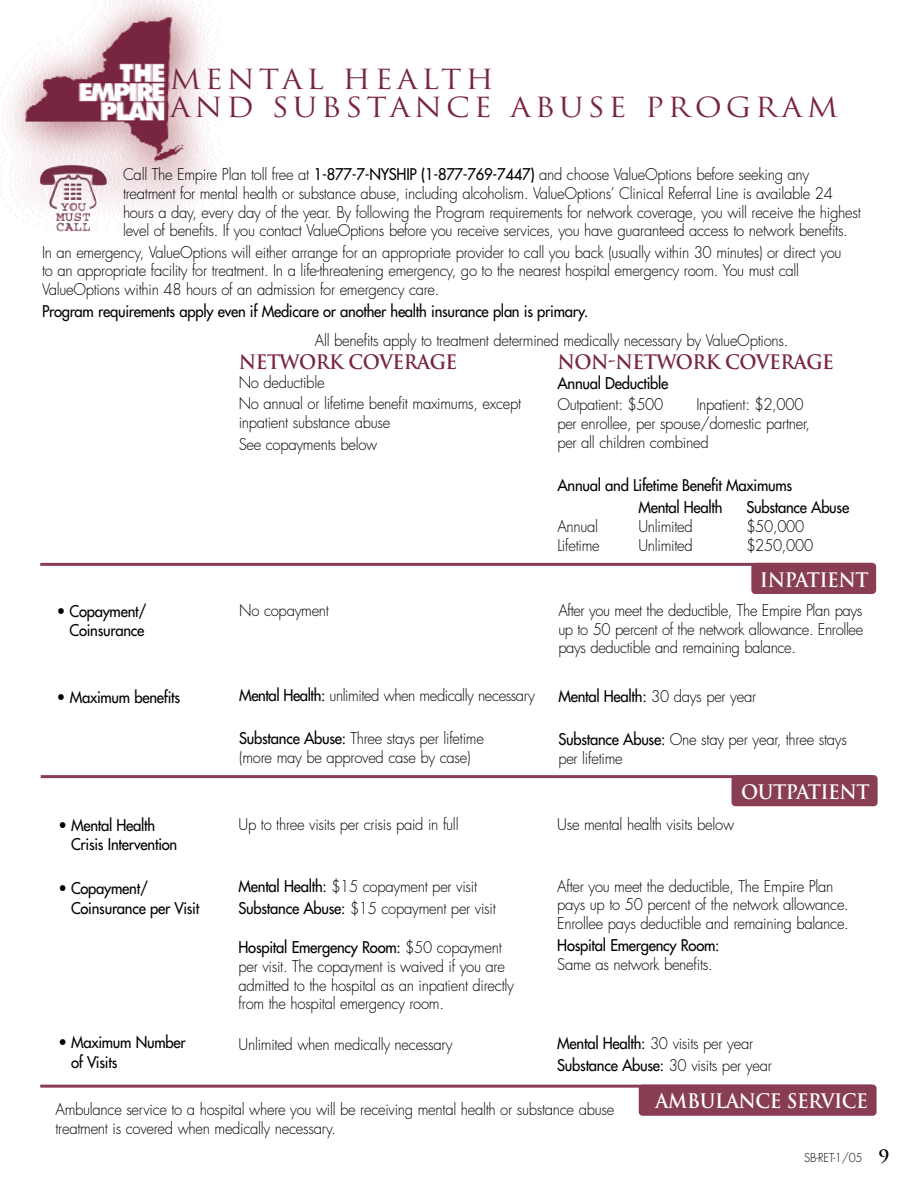
<style>
.page{position:relative;width:918px;height:1188px;background:#fff}
.page>*{position:absolute;margin:0;border:0;box-sizing:border-box;transform-origin:0 0}
.t1{font:27px/28.5px "Trajan";letter-spacing:.13em;color:#782542;scale:1.1 1}
.t2{font:700 19.5px "Trajan";letter-spacing:-.025em;color:#fff;scale:.95 1}
.t3{font:700 19.5px "Trajan";letter-spacing:-.025em;color:#782542;scale:.95 1}
.t4{font:300 15.75px/18.8px "Futura";letter-spacing:-.02em;color:#000;scale:.94 1}
.t5{font:15.75px/19.4px "Futura";letter-spacing:-.02em;color:#000;scale:.94 1}
.t6{font:300 12px "Futura";letter-spacing:-.02em;color:#000;scale:.94 1}
.s1{font-weight:400}
.s2{font-weight:300}
.s3{font-family:"Trajan";font-weight:700;font-size:18px}
</style>
<div class="page">
<img style="left:1px;top:0;width:230px;height:232px">
<img style="left:40px;top:165px;width:67px;height:56px">
<hr style="left:40px;top:563px;width:832px;height:3px;background:#893d52">
<div style="left:751px;top:563px;width:125px;height:31px;background:#893d52;border-radius:4px"></div>
<hr style="left:41px;top:775px;width:831px;height:3px;background:#893d52">
<div style="left:732px;top:775px;width:146px;height:31px;background:#893d52;border-radius:4px"></div>
<hr style="left:40px;top:1085px;width:832px;height:3px;background:#893d52">
<div style="left:639px;top:1085px;width:238px;height:31px;background:#893d52;border-radius:4px"></div>
<h1 class="t1" style="left:170px;top:65px;width:609px">MENTAL HEALTH<br>AND SUBSTANCE ABUSE PROGRAM</h1>
<p class="t4" style="left:123px;top:166px;width:786px">Call The Empire Plan toll free at <span class="s1">1-877-7-NYSHIP (1-877-769-7447)</span> and choose ValueOptions before seeking any treatment for mental health or substance abuse, including alcoholism. ValueOptions’ Clinical Referral Line is available 24 hours a day, every day of the year. By following the Program requirements for network coverage, you will receive the highest level of benefits. If you contact ValueOptions before you receive services, you have guaranteed access to network benefits.</p>
<p class="t4" style="left:42px;top:244px;width:852px">In an emergency, ValueOptions will either arrange for an appropriate provider to call you back (usually within 30 minutes) or direct you to an appropriate facility for treatment. In a life-threatening emergency, go to the nearest hospital emergency room. You must call<br>ValueOptions within 48 hours of an admission for emergency care.</p>
<p class="t5" style="left:42px;top:303px;width:583px">Program requirements apply even if Medicare or another health insurance plan is primary.</p>
<p class="t3" style="left:239px;top:351px;width:232px">NETWORK COVERAGE</p>
<p class="t4" style="left:239px;top:373px;width:302px;line-height:21.5px">No deductible<br>No annual or lifetime benefit maximums, except</p>
<p class="t4" style="left:239px;top:413px;width:163px;line-height:21.5px">inpatient substance abuse<br>See copayments below</p>
<p class="t4" style="left:315px;top:332px;width:505px">All benefits apply to treatment determined medically necessary by ValueOptions.</p>
<p class="t3" style="left:557px;top:351px;width:293px">NON-NETWORK COVERAGE</p>
<p class="t5" style="left:557px;top:374px;width:120px">Annual Deductible</p>
<p class="t4" style="left:557px;top:396px;width:114px">Outpatient: $500</p>
<p class="t4" style="left:557px;top:396px;width:270px;text-indent:139px">Inpatient: $2,000 per enrollee, per spouse/domestic partner, per all children combined</p>
<p class="t5" style="left:638px;top:475px;width:165px;line-height:22px;text-indent:-81px">Annual and Lifetime Benefit Maximums<br>Mental Health</p>
<p class="t5" style="left:746px;top:499px;width:111px">Substance Abuse</p>
<p class="t4" style="left:557px;top:518px;width:45px">Annual</p>
<p class="t4" style="left:638px;top:518px;width:59px">Unlimited</p>
<p class="t4" style="left:746px;top:518px;width:63px">$50,000</p>
<p class="t4" style="left:557px;top:537px;width:47px">Lifetime</p>
<p class="t4" style="left:638px;top:537px;width:59px">Unlimited</p>
<p class="t4" style="left:746px;top:537px;width:73px">$250,000</p>
<p class="t2" style="left:760px;top:569px;width:116px">INPATIENT</p>
<p class="t5" style="left:57px;top:603px;width:97px;text-align:right">• Copayment/<br>Coinsurance</p>
<p class="t5" style="left:57px;top:688px;width:133px">• Maximum benefits</p>
<p class="t4" style="left:239px;top:602px;width:97px">No copayment</p>
<p class="t4" style="left:239px;top:687px;width:316px"><span class="s1">Mental Health:</span> unlimited when medically necessary</p>
<p class="t4" style="left:239px;top:731px;width:262px"><span class="s1">Substance Abuse:</span> Three stays per lifetime (more may be approved case by case)</p>
<p class="t4" style="left:558px;top:602px;width:326px;text-align:justify">After you meet the deductible, The Empire Plan pays up to 50 percent of the network allowance. Enrollee pays deductible and remaining balance.</p>
<p class="t5" style="left:558px;top:687px;width:212px">Mental Health: <span class="s2">30 days per year</span></p>
<p class="t4" style="left:558px;top:731px;width:309px"><span class="s1">Substance Abuse:</span> One stay per year, three stays per lifetime</p>
<p class="t2" style="left:741px;top:781px;width:137px">OUTPATIENT</p>
<p class="t5" style="left:71px;top:816px;width:115px;text-indent:-13px">• Mental Health<br>Crisis Intervention</p>
<p class="t5" style="left:71px;top:880px;width:138px;text-indent:-13px">• Copayment/<br>Coinsurance per Visit</p>
<p class="t5" style="left:71px;top:1034px;width:123px;text-indent:-13px">• Maximum Number of Visits</p>
<p class="t4" style="left:239px;top:816px;width:236px">Up to three visits per crisis paid in full</p>
<p class="t4" style="left:239px;top:877px;width:275px;line-height:22px"><span class="s1">Mental Health:</span> $15 copayment per visit<br><span class="s1">Substance Abuse:</span> $15 copayment per visit</p>
<p class="t4" style="left:239px;top:939px;width:295px"><span class="s1">Hospital Emergency Room:</span> $50 copayment per visit. The copayment is waived if you are admitted to the hospital as an inpatient directly from the hospital emergency room.</p>
<p class="t4" style="left:239px;top:1036px;width:229px">Unlimited when medically necessary</p>
<p class="t4" style="left:557px;top:816px;width:190px">Use mental health visits below</p>
<p class="t4" style="left:557px;top:878px;width:312px">After you meet the deductible, The Empire Plan pays up to 50 percent of the network allowance.<br>Enrollee pays deductible and remaining balance.</p>
<p class="t5" style="left:557px;top:937px;width:174px">Hospital Emergency Room:</p>
<p class="t4" style="left:557px;top:956px;width:167px">Same as network benefits.</p>
<p class="t4" style="left:557px;top:1033px;width:230px;line-height:22px"><span class="s1">Mental Health:</span> 30 visits per year<br><span class="s1">Substance Abuse:</span> 30 visits per year</p>
<p class="t4" style="left:56px;top:1102px;width:596px">Ambulance service to a hospital where you will be receiving mental health or substance abuse treatment is covered when medically necessary.</p>
<p class="t2" style="left:655px;top:1090px;width:225px">AMBULANCE SERVICE</p>
<p class="t6" style="left:804px;top:1152px;width:92px">SB-RET-1/05 <span class="s3">9</span></p>
</div>
